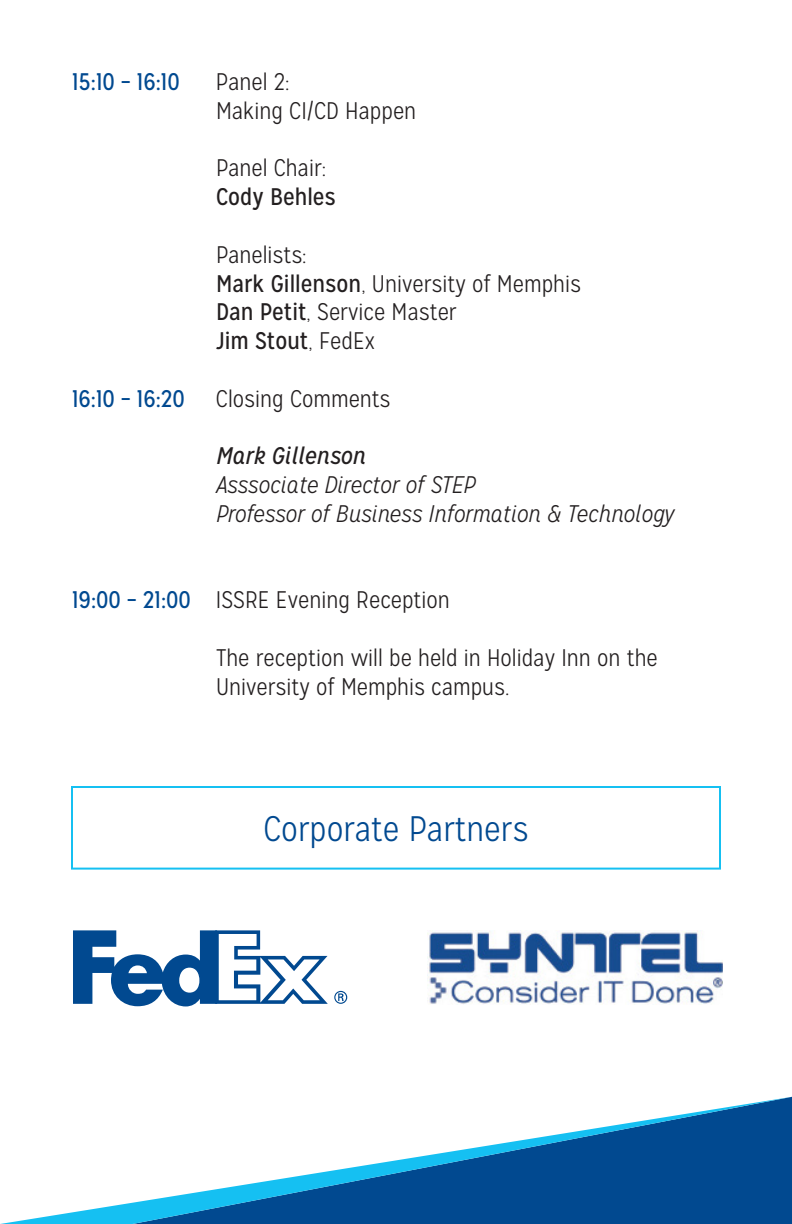
<style>
.page{position:relative;width:792px;height:1224px;background:#fff}
.page>*{position:absolute;margin:0;border:0;box-sizing:border-box;transform-origin:0 0}
.t1{font:300 35.4px "Mission Gothic";color:#014990}
.t2{font:300 24px "Mission Gothic";color:#231f20}
.t3{font:italic 300 24px "Mission Gothic";color:#231f20}
.t4{font:24px "Mission Gothic";color:#231f20}
.t5{font:24px "Mission Gothic";color:#014990}
.t6{font:italic 24px "Mission Gothic";color:#231f20}
.s1{font-weight:400}
.s2{font-weight:300}
.s3{font-weight:400;color:#014990}
</style>
<div class="page">
<div style="left:71px;top:786px;width:650px;height:84px;border:2px solid #15c0f2"></div>
<svg style="left:73px;top:930px;width:255px;height:76px"></svg>
<svg style="left:334px;top:991px;width:13px;height:13px"></svg>
<img style="left:427px;top:930px;width:295px;height:74px">
<svg style="left:0;top:1097px;width:792px;height:127px"></svg>
<p class="t5" style="left:72px;top:67px;width:109px">15:10 – 16:10</p>
<p class="t2" style="left:216px;top:68px;width:75px">Panel 2:</p>
<p class="t2" style="left:216px;top:96px;width:202px">Making CI/CD Happen</p>
<p class="t2" style="left:216px;top:154px;width:112px">Panel Chair:</p>
<p class="t4" style="left:216px;top:182px;width:121px">Cody Behles</p>
<p class="t2" style="left:216px;top:240px;width:92px">Panelists:</p>
<p class="t2" style="left:216px;top:269px;width:366px"><span class="s1">Mark Gillenson</span>, University of Memphis</p>
<p class="t2" style="left:216px;top:298px;width:242px"><span class="s1">Dan Petit</span>, Service Master</p>
<p class="t4" style="left:216px;top:326px;width:161px">Jim Stout<span class="s2">, FedEx</span></p>
<p class="t5" style="left:72px;top:384px;width:115px">16:10 – 16:20</p>
<p class="t2" style="left:216px;top:384px;width:176px">Closing Comments</p>
<p class="t6" style="left:216px;top:442px;width:151px">Mark Gillenson</p>
<p class="t3" style="left:216px;top:471px;width:261px">Asssociate Director of STEP</p>
<p class="t3" style="left:216px;top:500px;width:460px">Professor of Business Information &amp; Technology</p>
<p class="t2" style="left:72px;top:586px;width:379px"><span class="s3">19:00 – 21:00</span> ISSRE Evening Reception</p>
<p class="t2" style="left:216px;top:644px;width:443px">The reception will be held in Holiday Inn on the</p>
<p class="t2" style="left:216px;top:672px;width:295px">University of Memphis campus.</p>
<p class="t1" style="left:263px;top:808px;width:267px">Corporate Partners</p>
</div>
